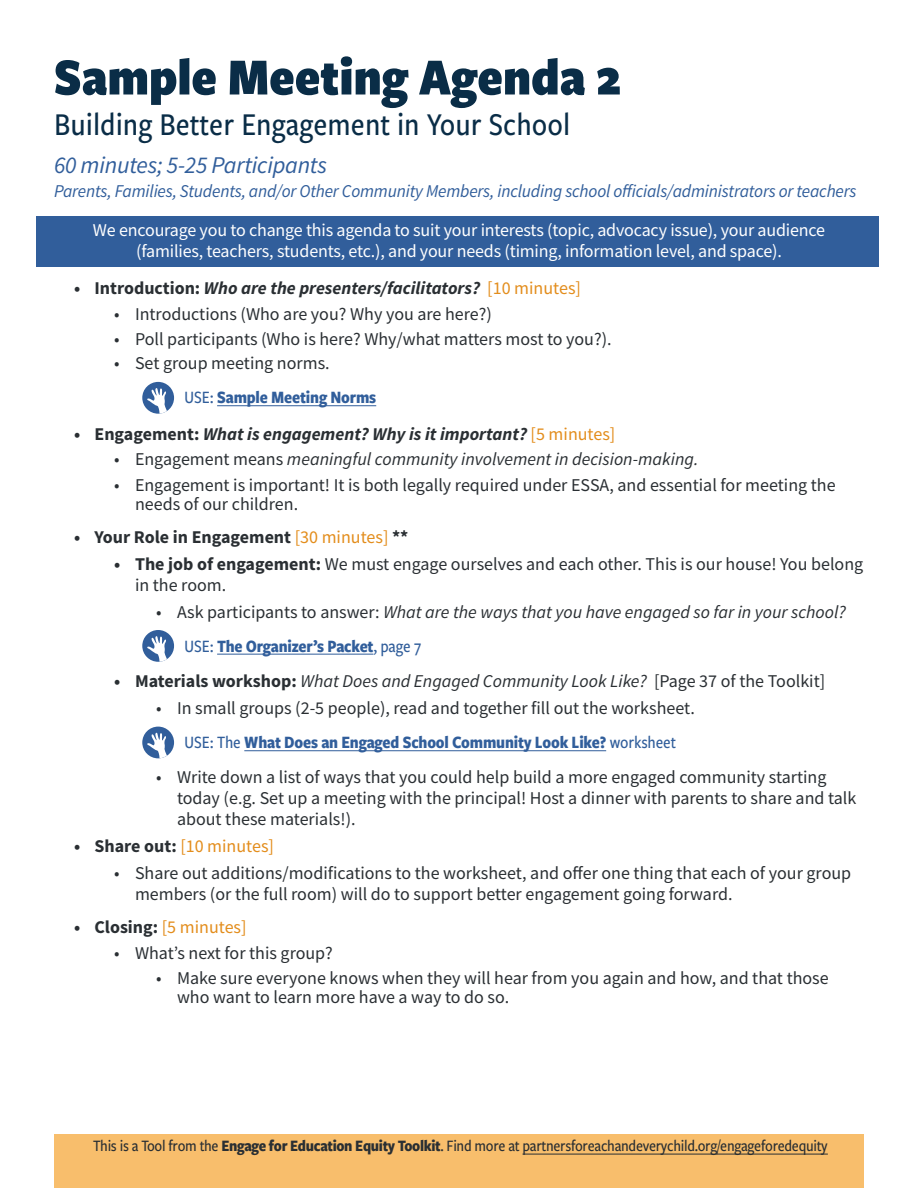
<style>
.page{position:relative;width:918px;height:1188px;background:#fff}
.page>*{position:absolute;margin:0;border:0;box-sizing:border-box;transform-origin:0 0}
.Header_1{font:900 54px "Freight Sans Cnd Pro";color:#0a2d47}
.Header_2{font:500 33px "Freight Sans Cnd Pro";color:#0a2d47}
.Para_Text{font:italic 24px "Source Sans Pro";letter-spacing:-.01em;color:#315e9b}
.t1{font:18px/21px "Source Sans Pro";color:#2a2f33}
.t2{font:italic 18px "Source Sans Pro";color:#2a2f33}
.Para_Text-2{font:18px/21px "Source Sans Pro";letter-spacing:-.01em;color:#fff;text-align:center}
.t3{font:italic 700 18px "Source Sans Pro";color:#2a2f33}
.Para_Text-3{font:700 18px "Freight Sans Cnd Pro";letter-spacing:-.01em;color:#315e9b}
.Para_Text-4{font:italic 18px "Source Sans Pro";letter-spacing:-.01em;color:#315e9b}
.t4{font:18px "Source Sans Pro";color:#e38d1c}
.t5{font:700 18px "Source Sans Pro";color:#2a2f33}
.t6{font:500 16.5px "Freight Sans Cnd Pro";letter-spacing:-.02em;color:#2a2f33}
.s1{font-style:normal}
.s2{font-weight:400;font-style:normal;color:#e38d1c}
.s3{font-weight:500}
.s4{font-weight:400;color:#e38d1c}
.s5{font-weight:700}
.s6{font-weight:700;font-style:normal}
.s7{font-weight:700;color:#2a2f33}
</style>
<div class="page">
<div style="left:54px;top:1134px;width:810px;height:54px;background:#f8be6c"></div>
<div style="left:36px;top:216px;width:842px;height:51px;background:#315e9b"></div>
<hr style="left:217px;top:654px;width:156px;height:1px;background:#315e9b">
<hr style="left:244px;top:750px;width:362px;height:1px;background:#315e9b">
<hr style="left:217px;top:405px;width:159px;height:1px;background:#315e9b">
<div style="left:142px;top:382px;width:32px;height:32px;background:#315e9b;border-radius:50%"></div>
<svg style="left:147px;top:388px;width:20px;height:26px"></svg>
<div style="left:142px;top:630px;width:32px;height:32px;background:#315e9b;border-radius:50%"></div>
<svg style="left:147px;top:636px;width:20px;height:26px"></svg>
<div style="left:142px;top:727px;width:32px;height:31px;background:#315e9b;border-radius:50%"></div>
<svg style="left:147px;top:733px;width:20px;height:25px"></svg>
<hr style="left:523px;top:1154px;width:305px;height:1px;background:#2a2f33">
<p class="Header_1" style="left:54px;top:39px;width:568px">Sample Meeting Agenda 2</p>
<p class="Header_2" style="left:54px;top:102px;width:518px">Building Better Engagement in Your School</p>
<p class="Para_Text" style="left:54px;top:149px;width:275px">60 minutes; 5-25 Participants</p>
<p class="Para_Text-4" style="left:54px;top:179px;width:804px">Parents, Families, Students, and/or Other Community Members, including school officials/administrators or teachers</p>
<p class="Para_Text-2" style="left:93px;top:219px;width:734px">We encourage you to change this agenda to suit your interests (topic, advocacy issue), your audience (families, teachers, students, etc.), and your needs (timing, information level, and space).</p>
<p class="t3" style="left:74px;top:276px;width:508px"><span class="s1">• Introduction:</span> Who are the presenters/facilitators? <span class="s2">[10 minutes]</span></p>
<p class="t1" style="left:114px;top:303px;width:379px">• Introductions (Who are you? Why you are here?)</p>
<p class="t1" style="left:114px;top:328px;width:499px">• Poll participants (Who is here? Why/what matters most to you?).</p>
<p class="t1" style="left:114px;top:352px;width:217px">• Set group meeting norms.</p>
<p class="Para_Text-3" style="left:184px;top:385px;width:194px"><span class="s3">USE:</span> Sample Meeting Norms</p>
<p class="t3" style="left:74px;top:421px;width:543px"><span class="s1">• Engagement:</span> What is engagement? Why is it important? <span class="s2">[5 minutes]</span></p>
<p class="t2" style="left:114px;top:448px;width:586px"><span class="s1">• Engagement means</span> meaningful community involvement in decision-making.</p>
<p class="t1" style="left:135px;top:475px;width:702px;line-height:19.5px;text-indent:-21px">• Engagement is important! It is both legally required under ESSA, and essential for meeting the needs of our children.</p>
<p class="t5" style="left:74px;top:525px;width:336px">• Your Role in Engagement <span class="s4">[30 minutes]</span> **</p>
<p class="t1" style="left:135px;top:553px;width:730px;text-indent:-21px"><span class="s5">• The job of engagement:</span> We must engage ourselves and each other. This is our house! You belong in the room.</p>
<p class="t2" style="left:156px;top:601px;width:692px"><span class="s1">• Ask participants to answer:</span> What are the ways that you have engaged so far in your school?</p>
<p class="Para_Text-3" style="left:184px;top:634px;width:239px"><span class="s3">USE:</span> The Organizer’s Packet<span class="s3">, page 7</span></p>
<p class="t2" style="left:114px;top:670px;width:713px"><span class="s6">• Materials workshop:</span> What Does and Engaged Community Look Like? <span class="s1">[Page 37 of the Toolkit]</span></p>
<p class="t1" style="left:156px;top:697px;width:540px">• In small groups (2-5 people), read and together fill out the worksheet.</p>
<p class="Para_Text-3" style="left:184px;top:730px;width:493px"><span class="s3">USE: The</span> What Does an Engaged School Community Look Like? <span class="s3">worksheet</span></p>
<p class="t1" style="left:177px;top:766px;width:681px;text-indent:-21px">• Write down a list of ways that you could help build a more engaged community starting today (e.g. Set up a meeting with the principal! Host a dinner with parents to share and talk about these materials!).</p>
<p class="t4" style="left:74px;top:835px;width:201px"><span class="s7">• Share out:</span> [10 minutes]</p>
<p class="t1" style="left:135px;top:862px;width:718px;text-indent:-21px">• Share out additions/modifications to the worksheet, and offer one thing that each of your group members (or the full room) will do to support better engagement going forward.</p>
<p class="t4" style="left:74px;top:916px;width:174px"><span class="s7">• Closing:</span> [5 minutes]</p>
<p class="t1" style="left:114px;top:942px;width:220px">• What’s next for this group?</p>
<p class="t1" style="left:177px;top:968px;width:653px;line-height:19.5px;text-indent:-21px">• Make sure everyone knows when they will hear from you again and how, and that those who want to learn more have a way to do so.</p>
<p class="t6" style="left:93px;top:1134px;width:736px">This is a Tool from the <span class="s5">Engage for Education Equity Toolkit</span>. Find more at partnersforeachandeverychild.org/engageforedequity</p>
</div>
